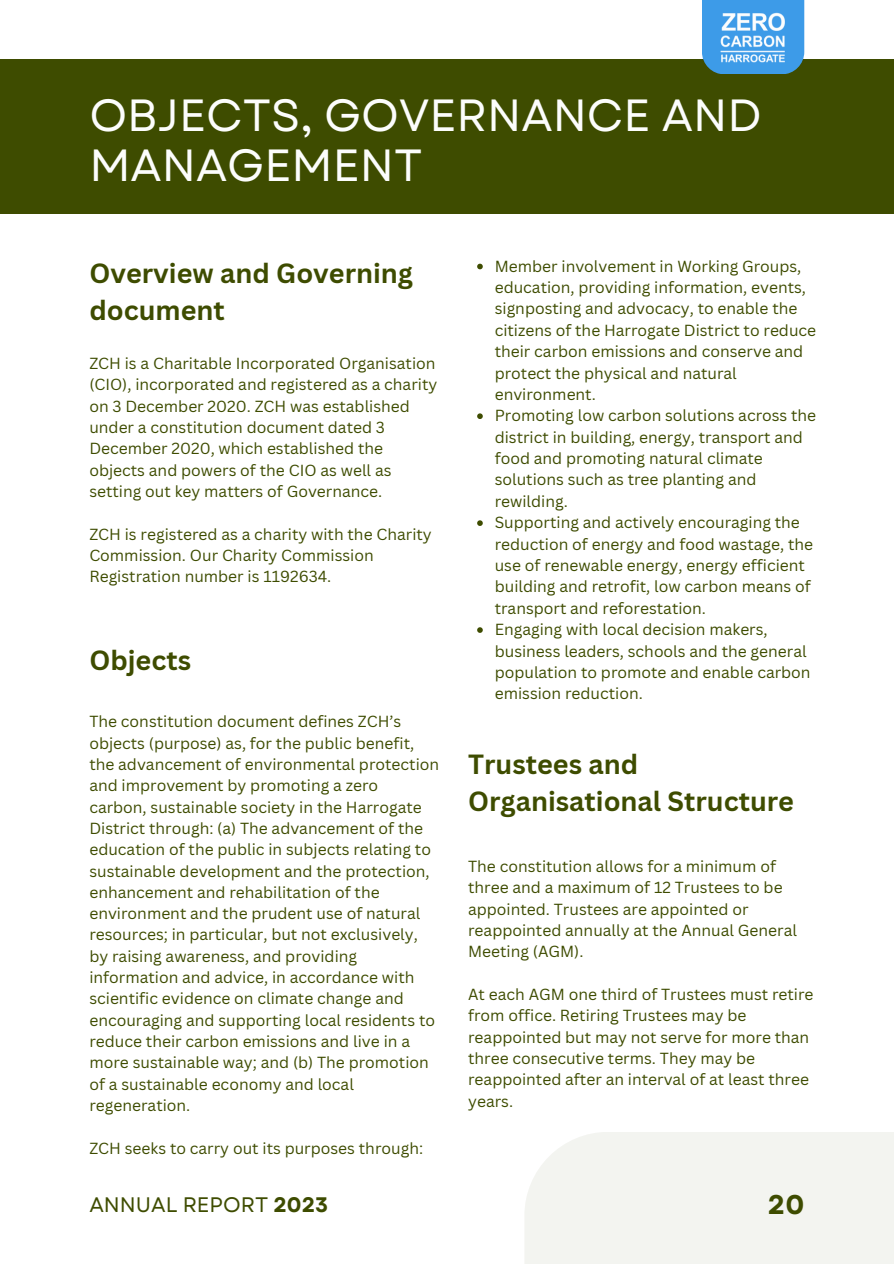
<style>
.page{position:relative;width:894px;height:1264px;background:#fff}
.page>*{position:absolute;margin:0;border:0;box-sizing:border-box;transform-origin:0 0}
.t1{font:45px/49.5px "Garet";color:#fcfdfc}
.t2{font:700 27px/37.2px "Canva Sans";color:#3e4c00}
.t3{font:700 27px "Garet";color:#3e4c00}
.t4{font:21px "Garet";color:#3e4c00}
.t5{font:15.6px/21.3px "Canva Sans";color:#3e4c00}
.s1{font-weight:700}
</style>
<div class="page">
<div style="left:524px;top:1131px;width:369px;height:132px;background:#f3f4f0"></div>
<svg style="left:477px;top:264px;width:5px;height:5px"></svg>
<svg style="left:477px;top:413px;width:5px;height:6px"></svg>
<svg style="left:477px;top:520px;width:5px;height:6px"></svg>
<svg style="left:477px;top:627px;width:5px;height:6px"></svg>
<div style="left:0;top:59px;width:893px;height:155px;background:#3e4c00"></div>
<div style="left:701px;top:0;width:103px;height:74px;background:#3d9be8"></div>
<img style="left:720px;top:12px;width:65px;height:51px">
<p class="t1" style="left:89px;top:91px;width:673px">OBJECTS, GOVERNANCE AND<br>MANAGEMENT</p>
<h1 class="t2" style="left:89px;top:254px;width:325px">Overview and Governing document</h1>
<h2 class="t5" style="left:89px;top:352px;width:349px">ZCH is a Charitable Incorporated Organisation (CIO), incorporated and registered as a charity on 3 December 2020. ZCH was established under a constitution document dated 3<br>December 2020, which established the objects and powers of the CIO as well as setting out key matters of Governance.</h2>
<p class="t5" style="left:89px;top:523px;width:344px">ZCH is registered as a charity with the Charity<br>Commission. Our Charity Commission<br>Registration number is 1192634.</p>
<h3 class="t2" style="left:89px;top:640px;width:103px">Objects</h3>
<p class="t5" style="left:89px;top:710px;width:351px">The constitution document defines ZCH’s objects (purpose) as, for the public benefit, the advancement of environmental protection and improvement by promoting a zero carbon, sustainable society in the Harrogate District through: (a) The advancement of the education of the public in subjects relating to sustainable development and the protection, enhancement and rehabilitation of the environment and the prudent use of natural resources; in particular, but not exclusively, by raising awareness, and providing information and advice, in accordance with scientific evidence on climate change and encouraging and supporting local residents to reduce their carbon emissions and live in a more sustainable way; and (b) The promotion of a sustainable economy and local regeneration.</p>
<p class="t5" style="left:89px;top:1136px;width:335px">ZCH seeks to carry out its purposes through:</p>
<p class="t4" style="left:89px;top:1189px;width:240px">ANNUAL REPORT <span class="s1">2023</span></p>
<p class="t5" style="left:494px;top:255px;width:323px">Member involvement in Working Groups, education, providing information, events, signposting and advocacy, to enable the citizens of the Harrogate District to reduce their carbon emissions and conserve and protect the physical and natural environment.</p>
<h2 class="t5" style="left:494px;top:404px;width:323px">Promoting low carbon solutions across the district in building, energy, transport and food and promoting natural climate solutions such as tree planting and rewilding.</h2>
<p class="t5" style="left:494px;top:511px;width:320px">Supporting and actively encouraging the reduction of energy and food wastage, the use of renewable energy, energy efficient building and retrofit, low carbon means of transport and reforestation.</p>
<p class="t5" style="left:494px;top:618px;width:317px">Engaging with local decision makers, business leaders, schools and the general population to promote and enable carbon emission reduction.</p>
<p class="t2" style="left:468px;top:744px;width:327px">Trustees and<br>Organisational Structure</p>
<p class="t5" style="left:468px;top:855px;width:330px">The constitution allows for a minimum of three and a maximum of 12 Trustees to be appointed. Trustees are appointed or reappointed annually at the Annual General Meeting (AGM).</p>
<h2 class="t5" style="left:468px;top:983px;width:347px">At each AGM one third of Trustees must retire from office. Retiring Trustees may be reappointed but may not serve for more than three consecutive terms. They may be reappointed after an interval of at least three years.</h2>
<p class="t3" style="left:767px;top:1184px;width:38px">20</p>
</div>
